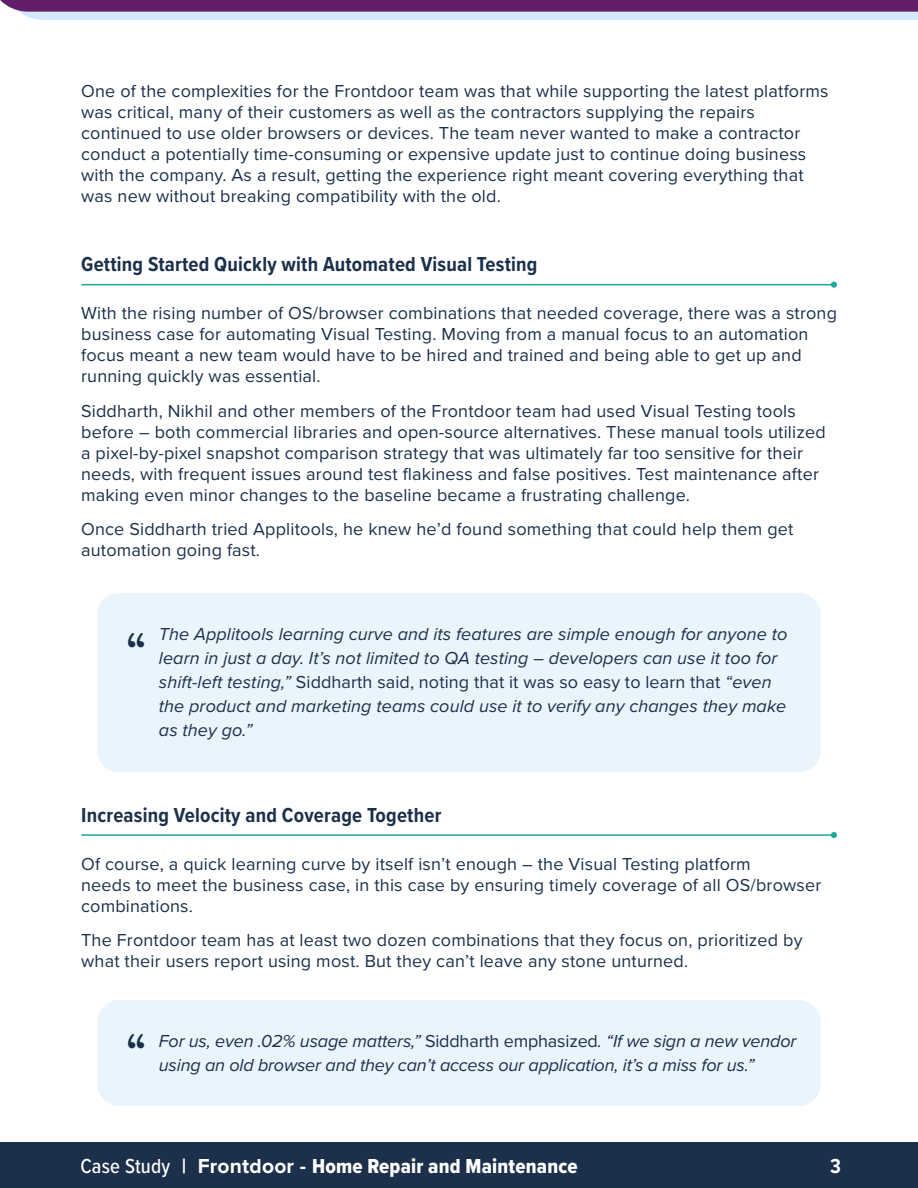
<style>
.page{position:relative;width:918px;height:1188px;background:#fff}
.page>*{position:absolute;margin:0;border:0;box-sizing:border-box;transform-origin:0 0}
.t1{font:48.45px "American Typewriter";color:#1c304b}
.t2{font:700 21px "Proxima Nova Cond";letter-spacing:.01em;color:#1c304b}
.t3{font:21px "Proxima Nova Cond Extrabld";letter-spacing:.01em;color:#fff}
.t4{font:700 21px "Proxima Nova Cond";color:#fff}
.t5{font:18px/21px "Proxima Nova";letter-spacing:.01em;color:#1c304b}
.t6{font:italic 18px/24px "Proxima Nova";letter-spacing:.005em;color:#1c304b}
.s1{font-style:normal}
.s2{font-family:"Proxima Nova Cond";font-weight:500}
.s3{font-family:"Proxima Nova";font-weight:700}
</style>
<div class="page">
<div style="left:0;top:1142px;width:918px;height:46px;background:#1c304b"></div>
<svg style="left:0;top:0;width:918px;height:20px;background:#9275a8"></svg>
<hr style="left:81px;top:834px;width:755px;height:2px;background:#1ba799">
<svg style="left:831px;top:832px;width:6px;height:6px"></svg>
<hr style="left:81px;top:284px;width:755px;height:1px;background:#1ba799">
<svg style="left:831px;top:282px;width:6px;height:6px"></svg>
<div style="left:97px;top:593px;width:724px;height:179px;background:#e9f4fc;border-radius:22px"></div>
<div style="left:97px;top:1000px;width:724px;height:106px;background:#e9f4fc;border-radius:22px"></div>
<p class="t5" style="left:81px;top:80px;width:749px">One of the complexities for the Frontdoor team was that while supporting the latest platforms was critical, many of their customers as well as the contractors supplying the repairs continued to use older browsers or devices. The team never wanted to make a contractor conduct a potentially time-consuming or expensive update just to continue doing business with the company. As a result, getting the experience right meant covering everything that was new without breaking compatibility with the old.</p>
<p class="t2" style="left:81px;top:249px;width:458px">Getting Started Quickly with Automated Visual Testing</p>
<p class="t5" style="left:81px;top:302px;width:757px">With the rising number of OS/browser combinations that needed coverage, there was a strong business case for automating Visual Testing. Moving from a manual focus to an automation focus meant a new team would have to be hired and trained and being able to get up and running quickly was essential.</p>
<p class="t5" style="left:81px;top:399px;width:746px">Siddharth, Nikhil and other members of the Frontdoor team had used Visual Testing tools before – both commercial libraries and open-source alternatives. These manual tools utilized a pixel-by-pixel snapshot comparison strategy that was ultimately far too sensitive for their needs, with frequent issues around test flakiness and false positives. Test maintenance after making even minor changes to the baseline became a frustrating challenge.</p>
<p class="t5" style="left:81px;top:518px;width:714px">Once Siddharth tried Applitools, he knew he’d found something that could help them get automation going fast.</p>
<p class="t1" style="left:126px;top:614px;width:23px">“</p>
<p class="t6" style="left:159px;top:621px;width:630px">The Applitools learning curve and its features are simple enough for anyone to learn in just a day. It’s not limited to QA testing – developers can use it too for shift-left testing,” <span class="s1">Siddharth said, noting that it was so easy to learn that</span> “even the product and marketing teams could use it to verify any changes they make as they go.”</p>
<p class="t2" style="left:81px;top:799px;width:362px">Increasing Velocity and Coverage Together</p>
<p class="t5" style="left:81px;top:852px;width:742px">Of course, a quick learning curve by itself isn’t enough – the Visual Testing platform<br>needs to meet the business case, in this case by ensuring timely coverage of all OS/browser combinations.</p>
<p class="t5" style="left:81px;top:929px;width:723px">The Frontdoor team has at least two dozen combinations that they focus on, prioritized by what their users report using most. But they can’t leave any stone unturned.</p>
<p class="t1" style="left:126px;top:1015px;width:23px">“</p>
<p class="t6" style="left:159px;top:1028px;width:639px">For us, even .02% usage matters,” <span class="s1">Siddharth emphasized</span>. “If we sign a new vendor</p>
<p class="t6" style="left:159px;top:1052px;width:597px">using an old browser and they can’t access our application, it’s a miss for us.”</p>
<p class="t3" style="left:80px;top:1151px;width:499px"><span class="s2">Case Study</span> <span class="s3">| Frontdoor -</span> Home Repair and Maintenance</p>
<p class="t4" style="left:830px;top:1151px;width:12px">3</p>
</div>
